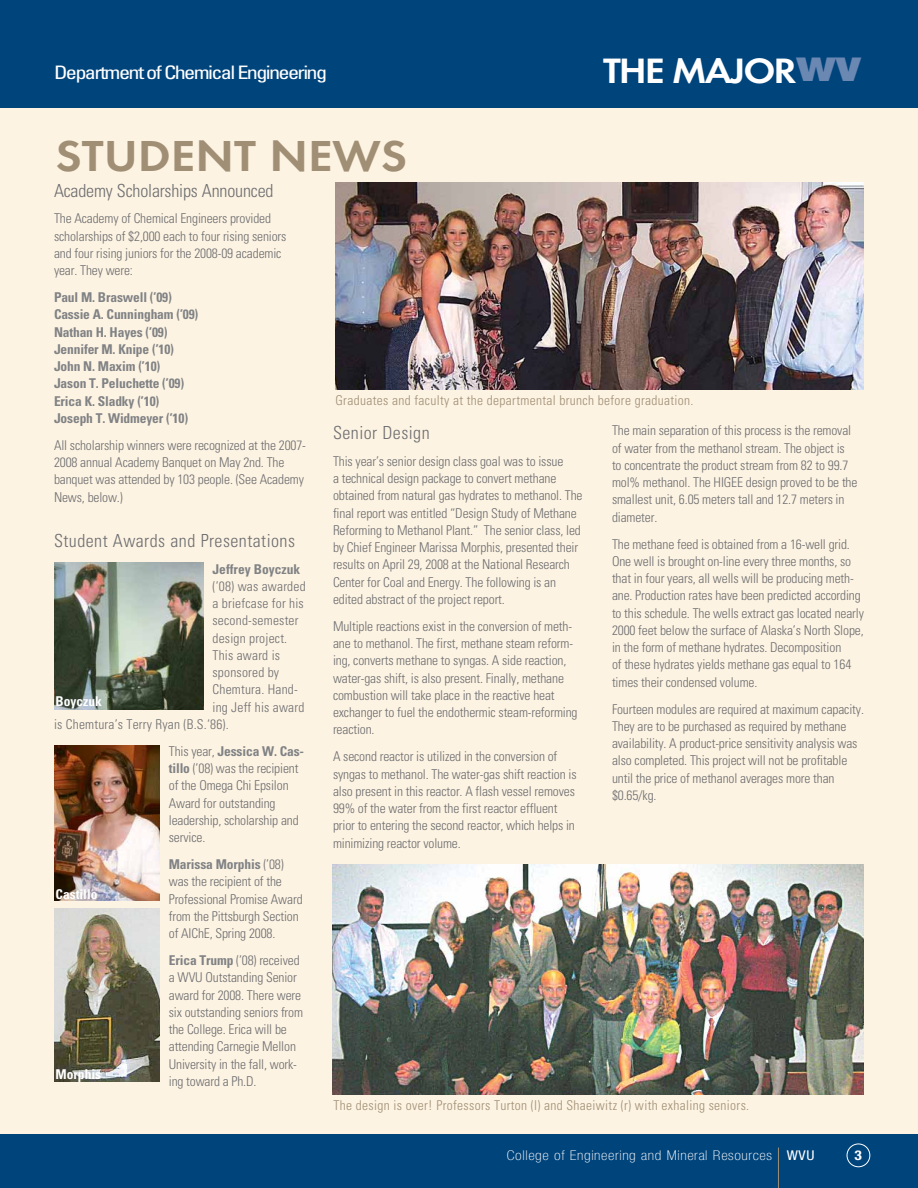
<style>
.page{position:relative;width:918px;height:1188px;background:#fff}
.page>*{position:absolute;margin:0;border:0;box-sizing:border-box;transform-origin:0 0}
.t1{font:900 45.3px "Helvetica Neue";color:#6b88b3}
.t2{font:600 45px "Futura T";color:#a08f74;scale:1.1 1}
.t3{font:600 36.6px "Futura T";color:#fff;scale:1.1 1}
.t4{font:condensed 18.6px "Univers";letter-spacing:-.075em;color:#fff;scale:1.2 1}
.t5{font:300 condensed 18px "Univers";letter-spacing:.025em;color:#6d6e71}
.t6{font:300 condensed 18px "Univers";letter-spacing:-.01em;color:#6d6e71}
.t7{font:300 condensed 13.5px/17.2px "Univers";letter-spacing:-.01em;color:#6d6e71}
.t8{font:700 condensed 13.5px/17.2px "Univers";letter-spacing:-.01em;color:#808285}
.t9{font:300 condensed 13.5px "Univers";letter-spacing:.015em;color:#6d6e71}
.t10{font:300 condensed 13.5px "Univers";letter-spacing:.025em;color:#a08f74}
.t11{font:100 condensed 13.5px "Helvetica Neue";letter-spacing:.04em;color:#fff;scale:1.15 1}
.t12{font:700 condensed 13.5px "Univers";color:#fff}
.t13{font:700 condensed 13.5px "Helvetica Neue";color:#fff;scale:1.15 1}
.s1{font-family:"Futura T";font-weight:600;font-size:36.6px;color:#fff}
.s2{font-weight:700;color:#808285}
.s3{font-weight:400}
</style>
<div class="page">
<div style="left:0;top:105px;width:918px;height:1044px;background:#fdf3e2"></div>
<div style="left:0;top:1134px;width:918px;height:54px;background:#00447c"></div>
<div style="left:0;top:0;width:918px;height:108px;background:#00447c"></div>
<div style="left:847px;top:1144px;width:23px;height:23px;border:1px solid #fff;border-radius:50%"></div>
<hr style="left:778px;top:1148px;width:1px;height:40px;background:#a08f74">
<img style="left:332px;top:864px;width:532px;height:230px">
<img style="left:54px;top:562px;width:150px;height:147px">
<img style="left:335px;top:182px;width:529px;height:208px">
<img style="left:54px;top:746px;width:106px;height:154px">
<img style="left:54px;top:909px;width:106px;height:172px">
<h3 class="t4" style="left:54px;top:61px;width:229px">Department of Chemical Engineering</h3>
<h3 class="t3" style="left:603px;top:49px;width:115px">THE MAJO</h3>
<h1 class="t1" style="left:774px;top:38px;width:89px"><span class="s1">R</span>wv</h1>
<h2 class="t2" style="left:55px;top:129px;width:318px">STUDENT NEWS</h2>
<h3 class="t6" style="left:54px;top:179px;width:221px">Academy Scholarships Announced</h3>
<p class="t7" style="left:54px;top:210px;width:234px">The Academy of Chemical Engineers provided scholarships of $2,000 each to four rising seniors and four rising juniors for the 2008-09 academic year. They were:</p>
<p class="t8" style="left:54px;top:289px;width:146px">Paul M. Braswell (’09)<br>Cassie A. Cunningham (’09)<br>Nathan H. Hayes (’09)<br>Jennifer M. Knipe (’10)<br>John N. Maxim (’10)<br>Jason T. Peluchette (’09)<br>Erica K. Sladky (’10)<br>Joseph T. Widmeyer (’10)</p>
<p class="t7" style="left:54px;top:437px;width:254px">All scholarship winners were recognized at the 2007- 2008 annual Academy Banquet on May 2nd. The banquet was attended by 103 people. (See Academy News, below.)</p>
<h3 class="t5" style="left:54px;top:529px;width:243px">Student Awards and Presentations</h3>
<p class="t8" style="left:213px;top:560px;width:89px">Jeffrey Boyczuk</p>
<p class="t9" style="left:213px;top:578px;width:95px">(’08) was awarded</p>
<p class="t9" style="left:213px;top:595px;width:93px">a briefcase for his</p>
<p class="t9" style="left:213px;top:613px;width:88px">second-semester</p>
<p class="t9" style="left:213px;top:630px;width:76px">design project.</p>
<p class="t9" style="left:213px;top:647px;width:69px">This award is</p>
<p class="t9" style="left:213px;top:664px;width:68px">sponsored by</p>
<p class="t9" style="left:213px;top:682px;width:87px">Chemtura. Hand-</p>
<p class="t9" style="left:213px;top:699px;width:93px">ing Jeff his award</p>
<p class="t9" style="left:54px;top:716px;width:176px">is Chemtura’s Terry Ryan (B.S.‘86).</p>
<p class="t7" style="left:169px;top:742px;width:137px">This year, <span class="s2">Jessica W. Cas&shy;tillo</span> (’08) was the recipient of the Omega Chi Epsilon<br>Award for outstanding leadership, scholarship and service.</p>
<p class="t7" style="left:169px;top:856px;width:135px"><span class="s2">Marissa Morphis</span> (’08) was the recipient of the<br>Professional Promise Award from the Pittsburgh Section of AIChE, Spring 2008.</p>
<p class="t7" style="left:169px;top:952px;width:136px"><span class="s2">Erica Trump</span> (’08) received a WVU Outstanding Senior award for 2008. There were six outstanding seniors from the College. Erica will be attending Carnegie Mellon<br>University in the fall, work&shy;ing toward a Ph.D.</p>
<p class="t12" style="left:56px;top:693px;width:48px">Boyczuk</p>
<p class="t12" style="left:56px;top:886px;width:44px">Castillo</p>
<p class="t12" style="left:56px;top:1066px;width:47px">Morphis</p>
<p class="t10" style="left:335px;top:392px;width:360px">Graduates and faculty at the departmental brunch before graduation.</p>
<h3 class="t5" style="left:333px;top:422px;width:98px">Senior Design</h3>
<p class="t7" style="left:333px;top:453px;width:251px">This year’s senior design class goal was to issue<br>a technical design package to convert methane obtained from natural gas hydrates to methanol. The final report was entitled “Design Study of Methane Reforming to Methanol Plant.” The senior class, led by Chief Engineer Marissa Morphis, presented their results on April 29, 2008 at the National Research Center for Coal and Energy. The following is an edited abstract of the project report.</p>
<p class="t7" style="left:333px;top:618px;width:246px">Multiple reactions exist in the conversion of meth&shy;ane to methanol. The first, methane steam reform&shy;ing, converts methane to syngas. A side reaction, water-gas shift, is also present. Finally, methane combustion will take place in the reactive heat exchanger to fuel the endothermic steam-reforming reaction.</p>
<p class="t7" style="left:333px;top:748px;width:245px">A second reactor is utilized in the conversion of syngas to methanol. The water-gas shift reaction is also present in this reactor. A flash vessel removes 99% of the water from the first reactor effluent prior to entering the second reactor, which helps in minimizing reactor volume.</p>
<p class="t7" style="left:612px;top:422px;width:247px">The main separation of this process is the removal of water from the methanol stream. The object is to concentrate the product stream from 82 to 99.7 mol% methanol. The HIGEE design proved to be the smallest unit, 6.05 meters tall and 12.7 meters in diameter.</p>
<p class="t7" style="left:612px;top:535px;width:253px">The methane feed is obtained from a 16-well grid.<br>One well is brought on-line every three months, so that in four years, all wells will be producing meth&shy;ane. Production rates have been predicted according to this schedule. The wells extract gas located nearly 2000 feet below the surface of Alaska’s North Slope, in the form of methane hydrates. Decomposition<br>of these hydrates yields methane gas equal to 164 times their condensed volume.</p>
<p class="t7" style="left:612px;top:700px;width:254px">Fourteen modules are required at maximum capacity.<br>They are to be purchased as required by methane availability. A product-price sensitivity analysis was also completed. This project will not be profitable until the price of methanol averages more than $0.65/kg.</p>
<p class="t10" style="left:334px;top:1097px;width:417px">The design is over! Professors Turton (l) and Shaeiwitz (r) with exhaling seniors.</p>
<p class="t11" style="left:507px;top:1148px;width:269px">College of Engineering and Mineral Resources <span class="s3">WVU</span></p>
<p class="t13" style="left:854px;top:1147px;width:8px">3</p>
</div>
